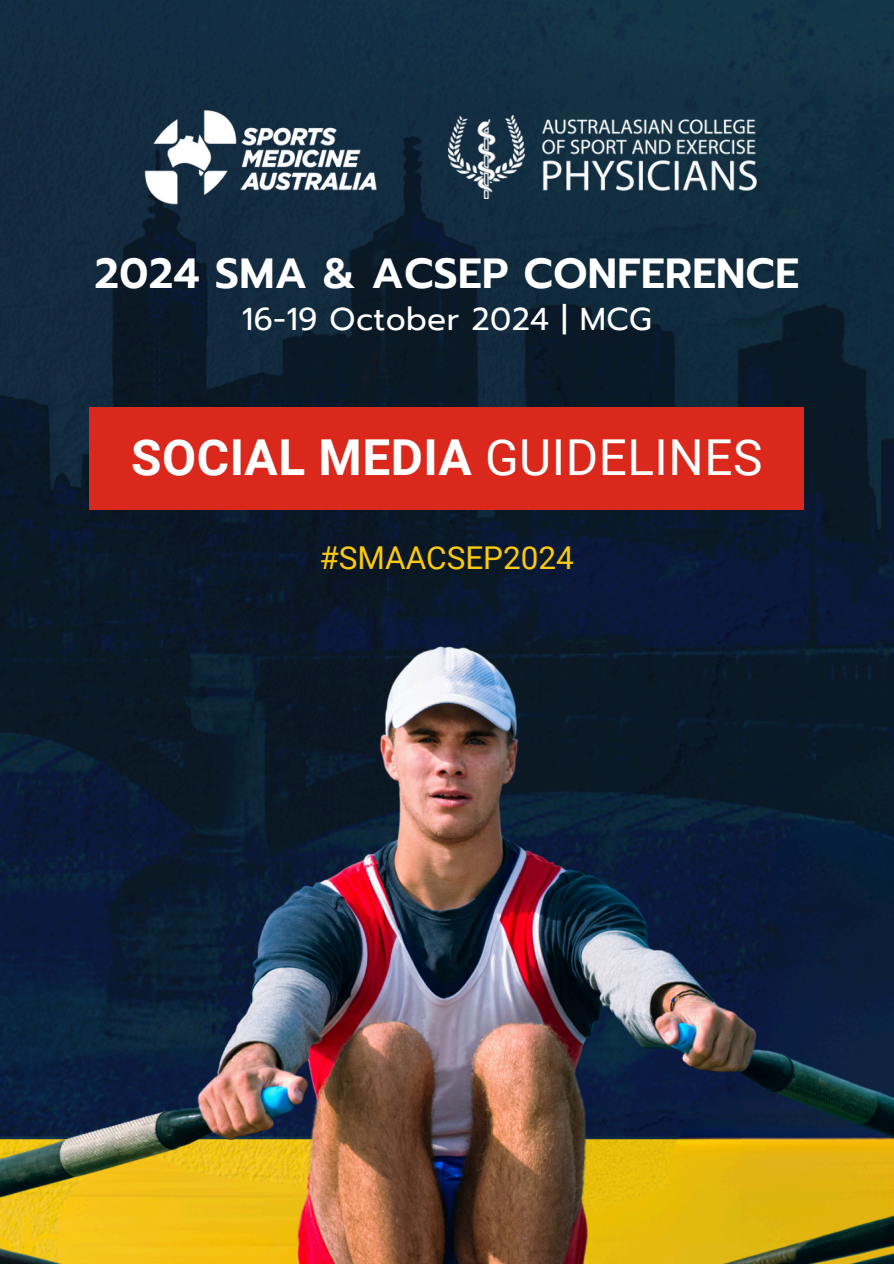
<style>
.page{position:relative;width:894px;height:1264px;background:#fff}
.page>*{position:absolute;margin:0;border:0;box-sizing:border-box;transform-origin:0 0}
.t1{font:700 49.5px "Roboto";letter-spacing:.01em;color:#fff}
.t2{font:600 42px "Prompt";letter-spacing:.01em;color:#fff}
.t3{font:31.5px "Prompt";letter-spacing:.01em;color:#fff}
.t4{font:31.5px "Roboto";color:#fcca0c}
.s1{font-weight:400}
</style>
<div class="page">
<img style="left:0;top:0;width:893px;height:646px">
<img style="left:0;top:646px;width:893px;height:617px">
<img style="left:138px;top:103px;width:245px;height:108px">
<img style="left:448px;top:115px;width:307px;height:84px">
<div style="left:89px;top:407px;width:715px;height:102px;background:#da291c"></div>
<p class="t2" style="left:95px;top:242px;width:705px">2024 SMA &amp; ACSEP CONFERENCE</p>
<h1 class="t3" style="left:242px;top:296px;width:411px">16-19 October 2024 | MCG</h1>
<h3 class="t1" style="left:131px;top:429px;width:632px">SOCIAL MEDIA <span class="s1">GUIDELINES</span></h3>
<p class="t4" style="left:319px;top:540px;width:256px">#SMAACSEP2024</p>
</div>
